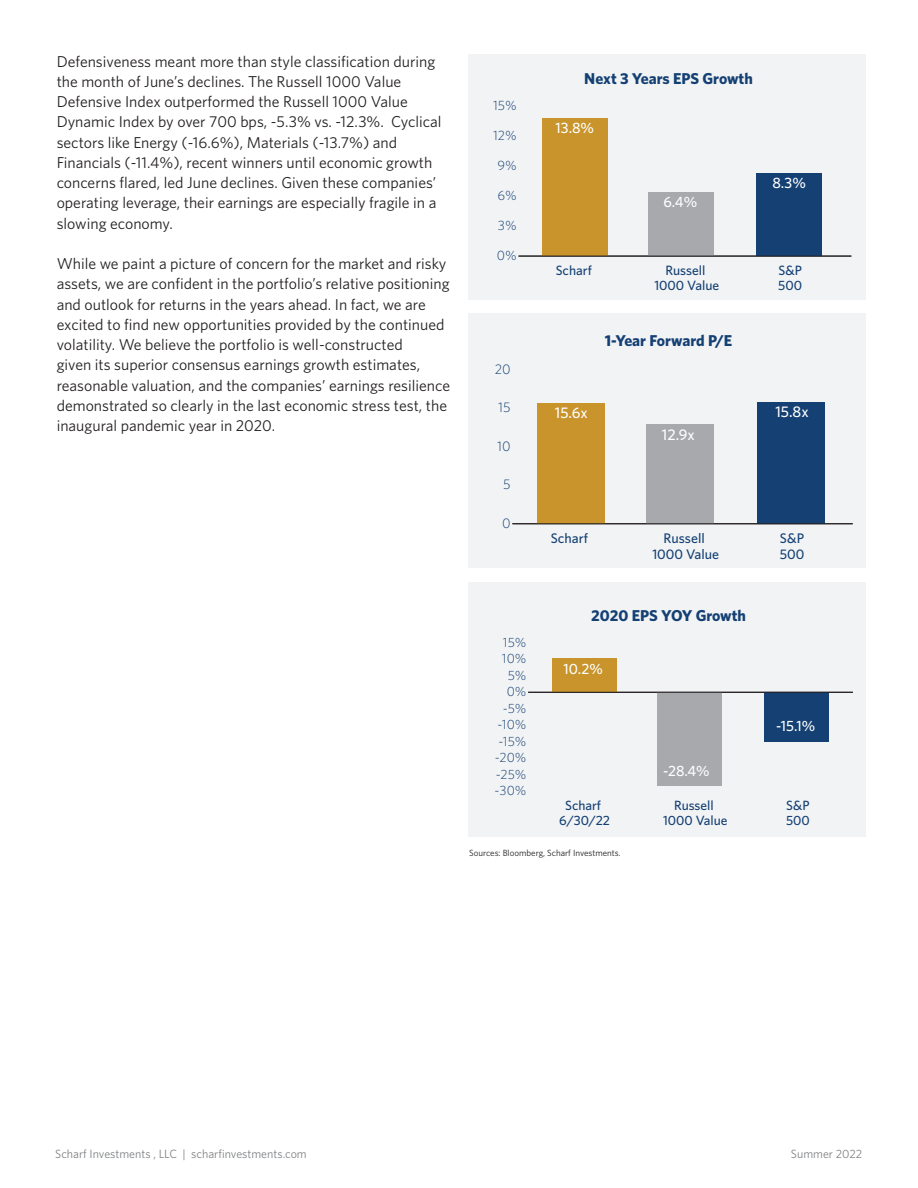
<style>
.page{position:relative;width:918px;height:1188px;background:#fff}
.page>*{position:absolute;margin:0;border:0;box-sizing:border-box;transform-origin:0 0}
.Body_Text{font:15.75px/20.2px "Whitney";color:#231f20}
.Body_Text-2{font:700 15.75px "Whitney";color:#144074}
.t1{font:500 15.45px "Whitney";color:#fff}
.t2{font:500 15px "Whitney";color:#fff}
.t3{font:500 14.85px "Whitney";color:#fff}
.t4{font:500 13.95px/15.5px "Whitney";color:#144074;text-align:center}
.t5{font:300 13.95px "Whitney";color:#144074}
.t6{font:500 13.5px/15px "Whitney";color:#144074;text-align:center}
.t7{font:300 13.5px "Whitney";color:#144074}
.t8{font:500 13.35px/14.9px "Whitney";color:#144074;text-align:center}
.t9{font:300 13.35px "Whitney";color:#144074}
.Footer_Page_Number{font:12px "Whitney";color:#808285}
.Disclosures{font:9px "Whitney";color:#231f20}
</style>
<div class="page">
<div style="left:468px;top:54px;width:397px;height:245px;background:#f2f3f4"></div>
<div style="left:468px;top:313px;width:397px;height:255px;background:#f2f3f4"></div>
<div style="left:468px;top:582px;width:397px;height:255px;background:#f2f3f4"></div>
<div style="left:757px;top:173px;width:65px;height:83px;background:#144074"></div>
<div style="left:649px;top:192px;width:65px;height:64px;background:#a8a9ad"></div>
<div style="left:542px;top:118px;width:66px;height:138px;background:#c8942b"></div>
<hr style="left:519px;top:256px;width:332px;height:1px;background:#231f20">
<div style="left:758px;top:402px;width:67px;height:122px;background:#144074"></div>
<div style="left:646px;top:424px;width:67px;height:100px;background:#a8a9ad"></div>
<div style="left:537px;top:403px;width:67px;height:121px;background:#c8942b"></div>
<hr style="left:512px;top:523px;width:341px;height:1px;background:#231f20">
<div style="left:765px;top:692px;width:64px;height:50px;background:#144074"></div>
<div style="left:657px;top:692px;width:65px;height:94px;background:#a8a9ad"></div>
<div style="left:552px;top:658px;width:65px;height:34px;background:#c8942b"></div>
<hr style="left:528px;top:692px;width:325px;height:1px;background:#231f20">
<p class="Body_Text" style="left:57px;top:51px;width:386px">Defensiveness meant more than style classification during the month of June’s declines. The Russell 1000 Value Defensive Index outperformed the Russell 1000 Value Dynamic Index by over 700 bps, -5.3% vs. -12.3%. Cyclical sectors like Energy (-16.6%), Materials (-13.7%) and Financials (-11.4%), recent winners until economic growth concerns flared, led June declines. Given these companies’ operating leverage, their earnings are especially fragile in a slowing economy.</p>
<p class="Body_Text" style="left:57px;top:253px;width:395px">While we paint a picture of concern for the market and risky assets, we are confident in the portfolio’s relative positioning and outlook for returns in the years ahead. In fact, we are excited to find new opportunities provided by the continued volatility. We believe the portfolio is well-constructed<br>given its superior consensus earnings growth estimates, reasonable valuation, and the companies’ earnings resilience demonstrated so clearly in the last economic stress test, the inaugural pandemic year in 2020.</p>
<p class="t7" style="left:493px;top:97px;width:25px">15%</p>
<p class="t7" style="left:493px;top:127px;width:25px">12%</p>
<p class="t7" style="left:497px;top:156px;width:21px">9%</p>
<p class="t7" style="left:497px;top:186px;width:21px">6%</p>
<p class="t7" style="left:498px;top:216px;width:20px">3%</p>
<p class="t7" style="left:497px;top:246px;width:21px">0%</p>
<p class="t5" style="left:495px;top:359px;width:17px">20</p>
<p class="t5" style="left:498px;top:398px;width:14px">15</p>
<p class="t5" style="left:497px;top:437px;width:15px">10</p>
<p class="t5" style="left:503px;top:475px;width:9px">5</p>
<p class="t5" style="left:502px;top:514px;width:10px">0</p>
<p class="t9" style="left:503px;top:633px;width:25px">15%</p>
<p class="t9" style="left:502px;top:650px;width:26px">10%</p>
<p class="t9" style="left:508px;top:666px;width:20px">5%</p>
<p class="t9" style="left:507px;top:683px;width:21px">0%</p>
<p class="t9" style="left:503px;top:699px;width:25px">-5%</p>
<p class="t9" style="left:497px;top:716px;width:31px">-10%</p>
<p class="t9" style="left:498px;top:732px;width:30px">-15%</p>
<p class="t9" style="left:495px;top:749px;width:33px">-20%</p>
<p class="t9" style="left:496px;top:765px;width:32px">-25%</p>
<p class="t9" style="left:495px;top:782px;width:33px">-30%</p>
<p class="Body_Text-2" style="left:584px;top:68px;width:170px">Next 3 Years EPS Growth</p>
<p class="t2" style="left:556px;top:118px;width:40px">13.8%</p>
<p class="t2" style="left:663px;top:192px;width:35px">6.4%</p>
<p class="t2" style="left:772px;top:173px;width:35px">8.3%</p>
<p class="t6" style="left:556px;top:262px;width:38px">Scharf</p>
<p class="t6" style="left:654px;top:262px;width:66px">Russell<br>1000 Value</p>
<p class="t6" style="left:778px;top:262px;width:25px;text-align:left">S&amp;P<br>500</p>
<p class="Body_Text-2" style="left:605px;top:330px;width:129px">1-Year Forward P/E</p>
<p class="t1" style="left:555px;top:402px;width:35px">15.6x</p>
<p class="t1" style="left:662px;top:424px;width:34px">12.9x</p>
<p class="t1" style="left:775px;top:401px;width:35px">15.8x</p>
<p class="t4" style="left:551px;top:530px;width:39px">Scharf</p>
<p class="t4" style="left:652px;top:530px;width:68px">Russell<br>1000 Value</p>
<p class="t4" style="left:780px;top:530px;width:26px;text-align:left">S&amp;P<br>500</p>
<p class="Body_Text-2" style="left:591px;top:605px;width:156px">2020 EPS YOY Growth</p>
<p class="t3" style="left:564px;top:659px;width:41px">10.2%</p>
<p class="t8" style="left:559px;top:798px;width:52px">Scharf<br>6/30/22</p>
<p class="t3" style="left:663px;top:761px;width:48px">-28.4%</p>
<p class="t3" style="left:776px;top:716px;width:40px">-15.1%</p>
<p class="t8" style="left:663px;top:798px;width:66px">Russell<br>1000 Value</p>
<p class="t8" style="left:786px;top:798px;width:25px;text-align:left">S&amp;P<br>500</p>
<p class="Disclosures" style="left:469px;top:847px;width:153px">Sources: Bloomberg, Scharf Investments.</p>
<p class="Footer_Page_Number" style="left:55px;top:1146px;width:253px">Scharf Investments , LLC | scharfinvestments.com</p>
<p class="Footer_Page_Number" style="left:791px;top:1146px;width:73px">Summer 2022</p>
</div>
